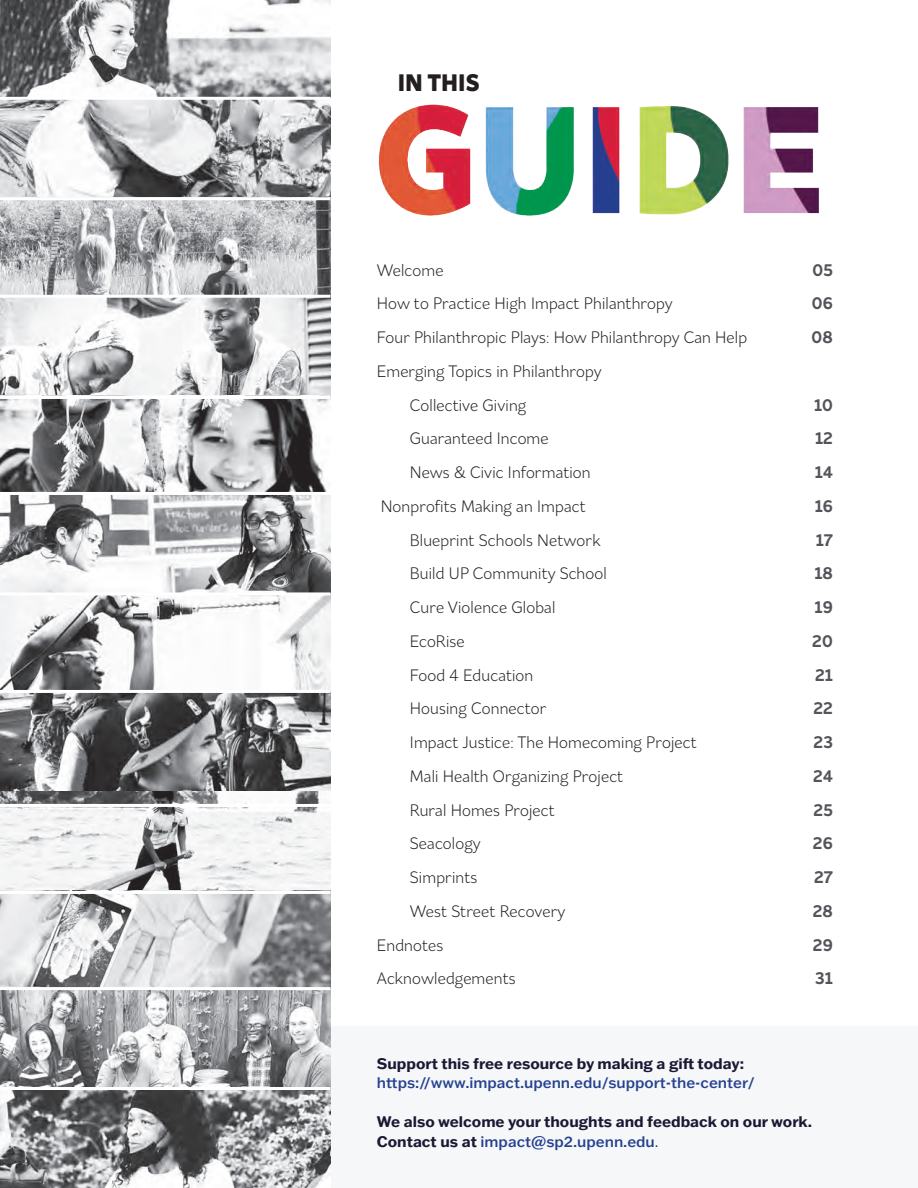
<style>
.page{position:relative;width:918px;height:1188px;background:#fff}
.page>*{position:absolute;margin:0;border:0;box-sizing:border-box;transform-origin:0 0}
.t1{font:200 23.4px "Range Sans Variable";color:#231f20}
.t2{font:200 16.5px "Range Sans Variable";letter-spacing:.01em;color:#54555a}
.t3{font:200 16.35px "Range Sans Variable";letter-spacing:.01em;color:#231f20}
.t4{font:500 15px/19.5px "Franklin Gothic ATF";color:#25408f}
.t5{font:700 15px/19.5px "Franklin Gothic ATF";color:#191933}
.s1{font-weight:700;color:#191933}
.s2{font-weight:500;color:#25408f}
.s3{font-weight:300;color:#231f20}
</style>
<div class="page">
<div style="left:330px;top:1026px;width:588px;height:162px;background:#f5f7f9"></div>
<img style="left:378px;top:104px;width:441px;height:112px">
<img style="left:0;top:0;width:330px;height:97px">
<svg style="left:0;top:100px;width:330px;height:97px"></svg>
<svg style="left:0;top:200px;width:330px;height:95px;background:#b4b5b8"></svg>
<svg style="left:0;top:298px;width:330px;height:97px"></svg>
<svg style="left:0;top:399px;width:330px;height:93px"></svg>
<svg style="left:0;top:495px;width:330px;height:97px"></svg>
<svg style="left:0;top:595px;width:330px;height:95px"></svg>
<svg style="left:0;top:693px;width:330px;height:99px;background:#79797b"></svg>
<svg style="left:0;top:792px;width:330px;height:99px;fill:#f2f3f4"></svg>
<svg style="left:0;top:894px;width:330px;height:93px;background:#bfc0c2"></svg>
<svg style="left:0;top:990px;width:330px;height:97px;background:#aaabae"></svg>
<svg style="left:0;top:1090px;width:330px;height:98px;background:#8c8d8f"></svg>
<hr style="left:0;top:804px;width:330px;height:3px;background:#fff">
<p class="t1" style="left:398px;top:70px;width:83px">IN THIS</p>
<p class="t3" style="left:377px;top:261px;width:68px">Welcome</p>
<p class="t2" style="left:812px;top:261px;width:22px">05</p>
<p class="t3" style="left:377px;top:294px;width:297px">How to Practice High Impact Philanthropy</p>
<p class="t2" style="left:812px;top:294px;width:23px">06</p>
<p class="t3" style="left:377px;top:328px;width:372px">Four Philanthropic Plays: How Philanthropy Can Help</p>
<p class="t2" style="left:812px;top:328px;width:23px">08</p>
<p class="t3" style="left:377px;top:362px;width:226px">Emerging Topics in Philanthropy</p>
<p class="t3" style="left:410px;top:396px;width:118px">Collective Giving</p>
<p class="t2" style="left:814px;top:396px;width:20px">10</p>
<p class="t3" style="left:410px;top:429px;width:140px">Guaranteed Income</p>
<p class="t2" style="left:815px;top:429px;width:19px">12</p>
<p class="t3" style="left:410px;top:463px;width:182px">News &amp; Civic Information</p>
<p class="t2" style="left:815px;top:463px;width:19px">14</p>
<p class="t3" style="left:381px;top:497px;width:206px">Nonprofits Making an Impact</p>
<p class="t2" style="left:815px;top:497px;width:20px">16</p>
<p class="t3" style="left:410px;top:531px;width:192px">Blueprint Schools Network</p>
<p class="t2" style="left:816px;top:531px;width:19px">17</p>
<p class="t3" style="left:410px;top:564px;width:198px">Build UP Community School</p>
<p class="t2" style="left:814px;top:564px;width:20px">18</p>
<p class="t3" style="left:410px;top:598px;width:147px">Cure Violence Global</p>
<p class="t2" style="left:815px;top:598px;width:20px">19</p>
<p class="t3" style="left:410px;top:632px;width:56px">EcoRise</p>
<p class="t2" style="left:812px;top:632px;width:22px">20</p>
<p class="t3" style="left:410px;top:666px;width:125px">Food 4 Education</p>
<p class="t2" style="left:815px;top:666px;width:19px">21</p>
<p class="t3" style="left:410px;top:699px;width:138px">Housing Connector</p>
<p class="t2" style="left:813px;top:699px;width:21px">22</p>
<p class="t3" style="left:410px;top:733px;width:288px">Impact Justice: The Homecoming Project</p>
<p class="t2" style="left:814px;top:733px;width:21px">23</p>
<p class="t3" style="left:410px;top:767px;width:215px">Mali Health Organizing Project</p>
<p class="t2" style="left:813px;top:767px;width:21px">24</p>
<p class="t3" style="left:410px;top:801px;width:146px">Rural Homes Project</p>
<p class="t2" style="left:814px;top:801px;width:21px">25</p>
<p class="t3" style="left:410px;top:834px;width:72px">Seacology</p>
<p class="t2" style="left:813px;top:834px;width:21px">26</p>
<p class="t3" style="left:410px;top:868px;width:69px">Simprints</p>
<p class="t2" style="left:814px;top:868px;width:20px">27</p>
<p class="t3" style="left:410px;top:902px;width:157px">West Street Recovery</p>
<p class="t2" style="left:813px;top:902px;width:22px">28</p>
<p class="t3" style="left:377px;top:936px;width:68px">Endnotes</p>
<p class="t2" style="left:813px;top:936px;width:21px">29</p>
<p class="t3" style="left:377px;top:969px;width:140px">Acknowledgements</p>
<p class="t2" style="left:815px;top:969px;width:19px">31</p>
<p class="t4" style="left:377px;top:1053px;width:379px"><span class="s1">Support this free resource by making a gift today: </span>https://www.impact.upenn.edu/support-the-center/</p>
<p class="t5" style="left:377px;top:1112px;width:437px">We also welcome your thoughts and feedback on our work.<br>Contact us at <span class="s2">impact@sp2.upenn.edu</span><span class="s3">.</span></p>
</div>
